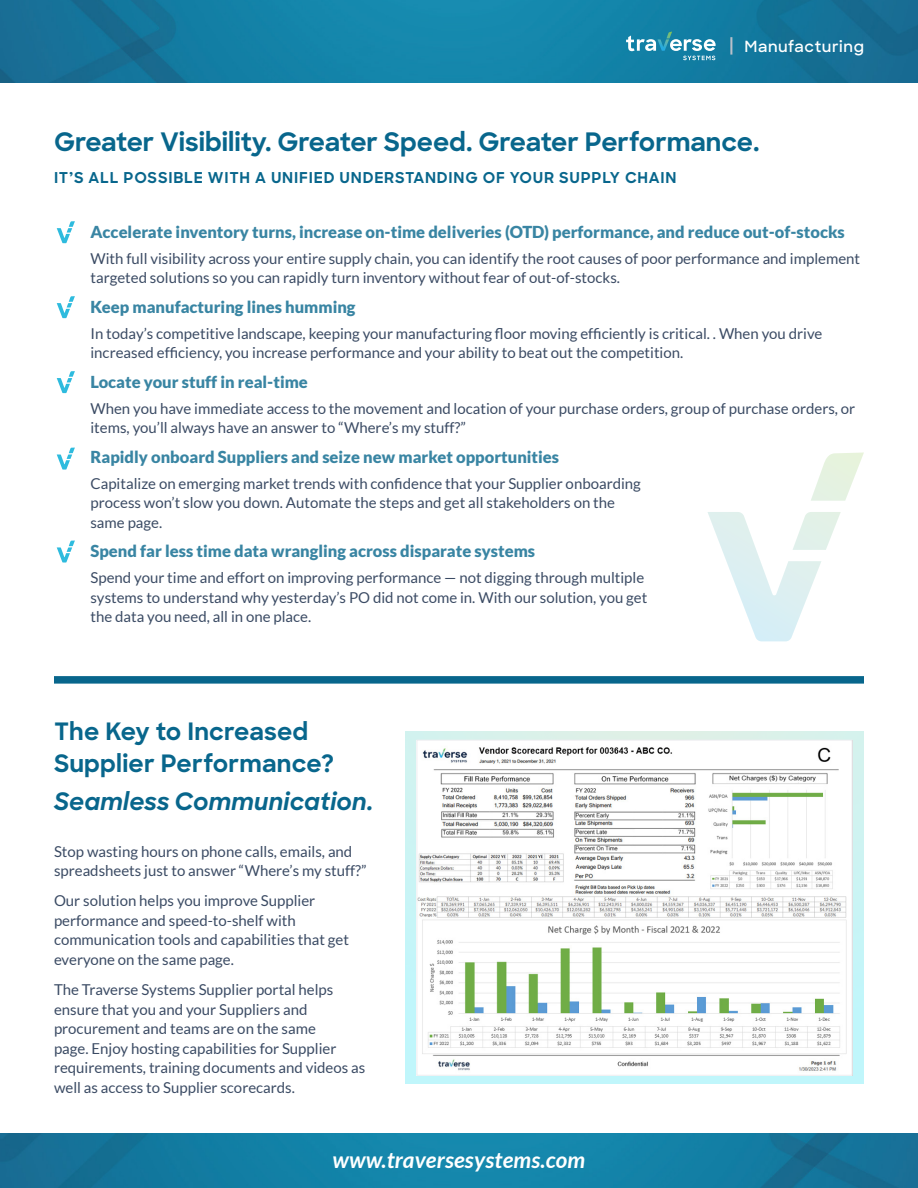
<style>
.page{position:relative;width:918px;height:1188px;background:#fff}
.page>*{position:absolute;margin:0;border:0;box-sizing:border-box;transform-origin:0 0}
.Small_section_Titles{font:700 25.5px "Sharp Sans";color:#08668c}
.titles{font:700 24px/31.5px "Sharp Sans";letter-spacing:.01em;color:#08668c}
.titles-2{font:italic 700 24px "Sharp Sans";letter-spacing:.01em;color:#08668c}
.t1{font:italic 700 22.5px "Lato";letter-spacing:.01em;color:#fff}
.Paragraph_Copy{font:900 16.5px "Lato";color:#3985a3}
.t2{font:600 15.45px "Sharp Sans";letter-spacing:.04em;color:#fff}
.Paragraph_Copy-2{font:15px/19.5px "Lato";color:#3b4b64}
.t3{font:700 15px "Sharp Sans";letter-spacing:.05em;color:#08668c}
</style>
<div class="page">
<img style="left:0;top:1134px;width:918px;height:54px">
<img style="left:0;top:0;width:918px;height:83px">
<svg style="left:626px;top:32px;width:90px;height:28px;background:#459bb8"></svg>
<svg style="left:730px;top:37px;width:2px;height:18px"></svg>
<svg style="left:57px;top:221px;width:18px;height:22px"></svg>
<svg style="left:57px;top:296px;width:18px;height:22px"></svg>
<svg style="left:57px;top:371px;width:18px;height:22px"></svg>
<svg style="left:57px;top:448px;width:18px;height:22px"></svg>
<svg style="left:57px;top:541px;width:18px;height:21px"></svg>
<div style="left:54px;top:676px;width:810px;height:8px;background:#08668c"></div>
<img style="left:405px;top:731px;width:458px;height:353px">
<img style="left:419px;top:742px;width:431px;height:332px">
<div style="left:417px;top:740px;width:435px;height:336px;border:1px solid #ecedf0"></div>
<svg style="left:811px;top:452px;width:53px;height:49px"></svg>
<svg style="left:708px;top:512px;width:133px;height:129px"></svg>
<p class="t2" style="left:745px;top:35px;width:121px">Manufacturing</p>
<p class="Small_section_Titles" style="left:54px;top:123px;width:707px">Greater Visibility. Greater Speed. Greater Performance.</p>
<p class="t3" style="left:54px;top:166px;width:624px">IT’S ALL POSSIBLE WITH A UNIFIED UNDERSTANDING OF YOUR SUPPLY CHAIN</p>
<p class="Paragraph_Copy" style="left:90px;top:222px;width:756px">Accelerate inventory turns, increase on-time deliveries (OTD) performance, and reduce out-of-stocks</p>
<p class="Paragraph_Copy-2" style="left:90px;top:248px;width:771px">With full visibility across your entire supply chain, you can identify the root causes of poor performance and implement targeted solutions so you can rapidly turn inventory without fear of out-of-stocks.</p>
<p class="Paragraph_Copy" style="left:90px;top:297px;width:267px">Keep manufacturing lines humming</p>
<p class="Paragraph_Copy-2" style="left:90px;top:323px;width:733px">In today’s competitive landscape, keeping your manufacturing floor moving efficiently is critical. . When you drive increased efficiency, you increase performance and your ability to beat out the competition.</p>
<p class="Paragraph_Copy" style="left:90px;top:372px;width:219px">Locate your stuff in real-time</p>
<p class="Paragraph_Copy-2" style="left:90px;top:398px;width:766px">When you have immediate access to the movement and location of your purchase orders, group of purchase orders, or items, you’ll always have an answer to “Where’s my stuff?”</p>
<p class="Paragraph_Copy" style="left:90px;top:447px;width:470px">Rapidly onboard Suppliers and seize new market opportunities</p>
<p class="Paragraph_Copy-2" style="left:90px;top:473px;width:552px">Capitalize on emerging market trends with confidence that your Supplier onboarding process won’t slow you down. Automate the steps and get all stakeholders on the same page.</p>
<p class="Paragraph_Copy" style="left:90px;top:541px;width:446px">Spend far less time data wrangling across disparate systems</p>
<p class="Paragraph_Copy-2" style="left:90px;top:568px;width:558px">Spend your time and effort on improving performance — not digging through multiple systems to understand why yesterday’s PO did not come in. With our solution, you get the data you need, all in one place.</p>
<p class="titles" style="left:54px;top:715px;width:282px">The Key to Increased<br>Supplier Performance?</p>
<p class="titles-2" style="left:54px;top:783px;width:321px">Seamless Communication.</p>
<p class="Paragraph_Copy-2" style="left:54px;top:841px;width:314px">Stop wasting hours on phone calls, emails, and spreadsheets just to answer “Where’s my stuff?”</p>
<p class="Paragraph_Copy-2" style="left:54px;top:891px;width:297px">Our solution helps you improve Supplier performance and speed-to-shelf with communication tools and capabilities that get everyone on the same page.</p>
<p class="Paragraph_Copy-2" style="left:54px;top:980px;width:313px">The Traverse Systems Supplier portal helps ensure that you and your Suppliers and procurement and teams are on the same<br>page. Enjoy hosting capabilities for Supplier requirements, training documents and videos as well as access to Supplier scorecards.</p>
<h3 class="t1" style="left:332px;top:1147px;width:254px">www.traversesystems.com</h3>
</div>
